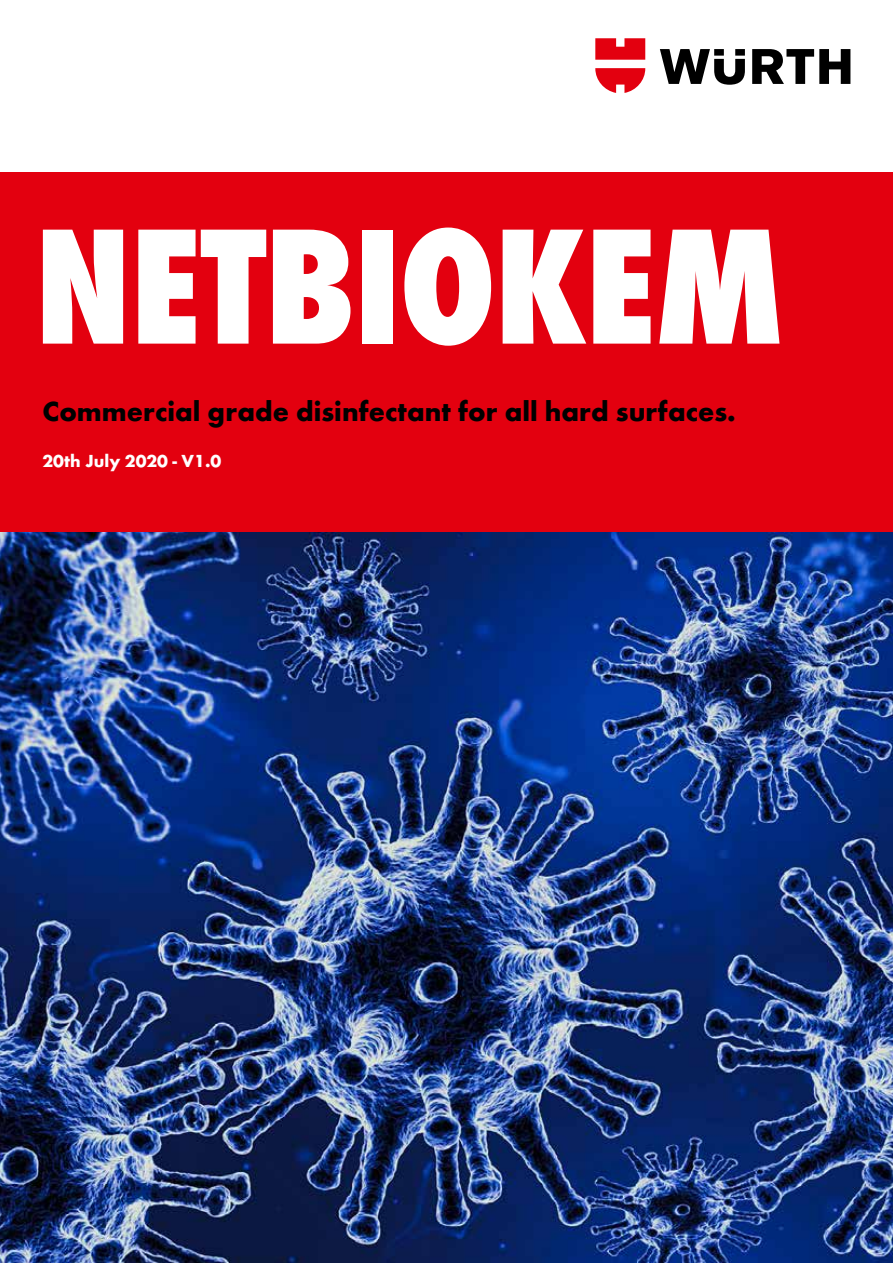
<style>
.page{position:relative;width:893px;height:1263px;background:#fff}
.page>*{position:absolute;margin:0;border:0;box-sizing:border-box;transform-origin:0 0}
.t1{font:800 condensed 171px "Wuerth";letter-spacing:-.01em;color:#fff}
.t2{font:700 28.5px "Wuerth";color:#000}
.t3{font:700 18px "Wuerth";color:#fff}
</style>
<div class="page">
<div style="left:0;top:172px;width:893px;height:364px;background:#e3000f"></div>
<svg style="left:660px;top:49px;width:190px;height:36px"></svg>
<svg style="left:595px;top:38px;width:50px;height:55px"></svg>
<img style="left:0;top:532px;width:893px;height:731px">
<h1 class="t1" style="left:35px;top:166px;width:752px">NETBIOKEM</h1>
<p class="t2" style="left:43px;top:390px;width:695px">Commercial grade disinfectant for all hard surfaces.</p>
<p class="t3" style="left:43px;top:448px;width:180px">20th July 2020 - V1.0</p>
</div>
